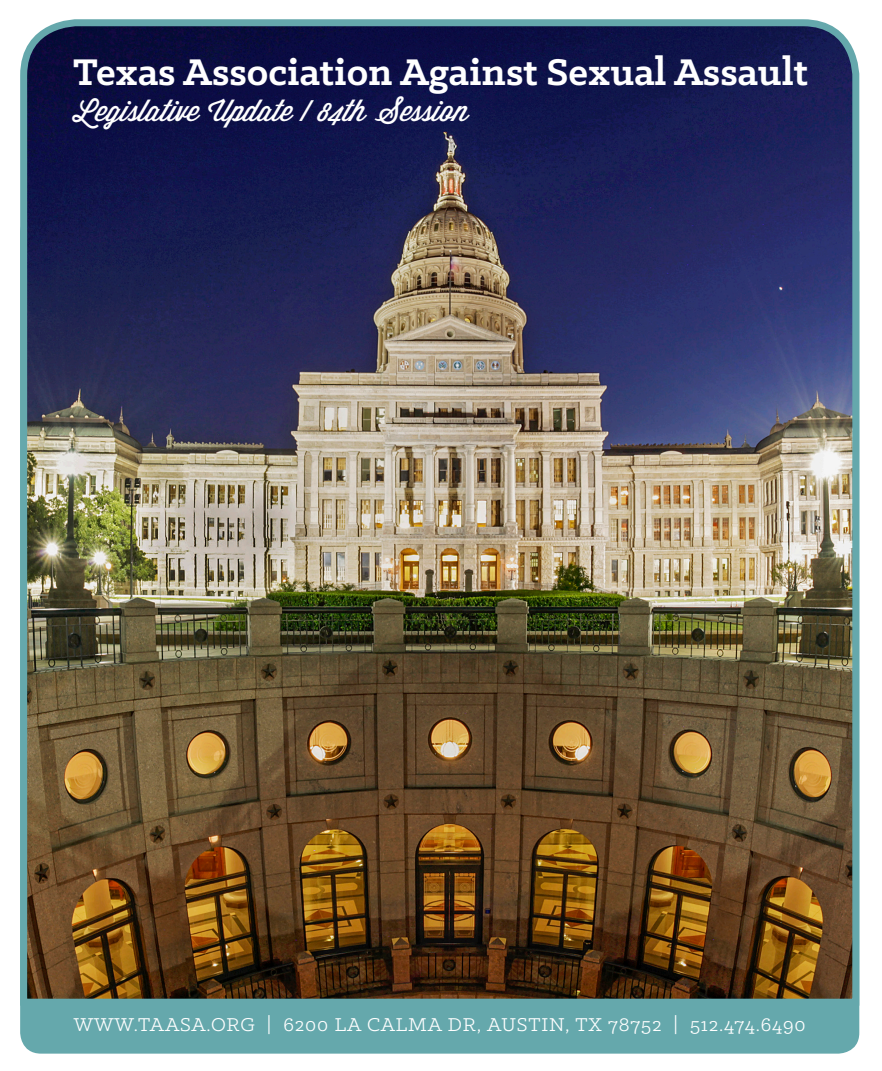
<style>
.page{position:relative;width:882px;height:1071px;background:#fff}
.page>*{position:absolute;margin:0;border:0;box-sizing:border-box;transform-origin:0 0}
.t1{font:700 42px "Klinic Slab";color:#fff}
.t2{font:29.75px "Wisdom Script";color:#fff}
.t3{font:21px "Klinic Slab";letter-spacing:.04em;color:#fff}
</style>
<div class="page">
<div style="left:20px;top:212px;width:839px;height:842px;background:#65a8ac;border-radius:21px"></div>
<img style="left:20px;top:19px;width:840px;height:990px">
<p class="t1" style="left:73px;top:44px;width:737px">Texas Association Against Sexual Assault</p>
<p class="t2" style="left:73px;top:87px;width:397px">Legislative Update | 84th Session</p>
<p class="t3" style="left:74px;top:1011px;width:733px">WWW.TAASA.ORG | 6200 LA CALMA DR, AUSTIN, TX 78752 | 512.474.6490</p>
</div>
